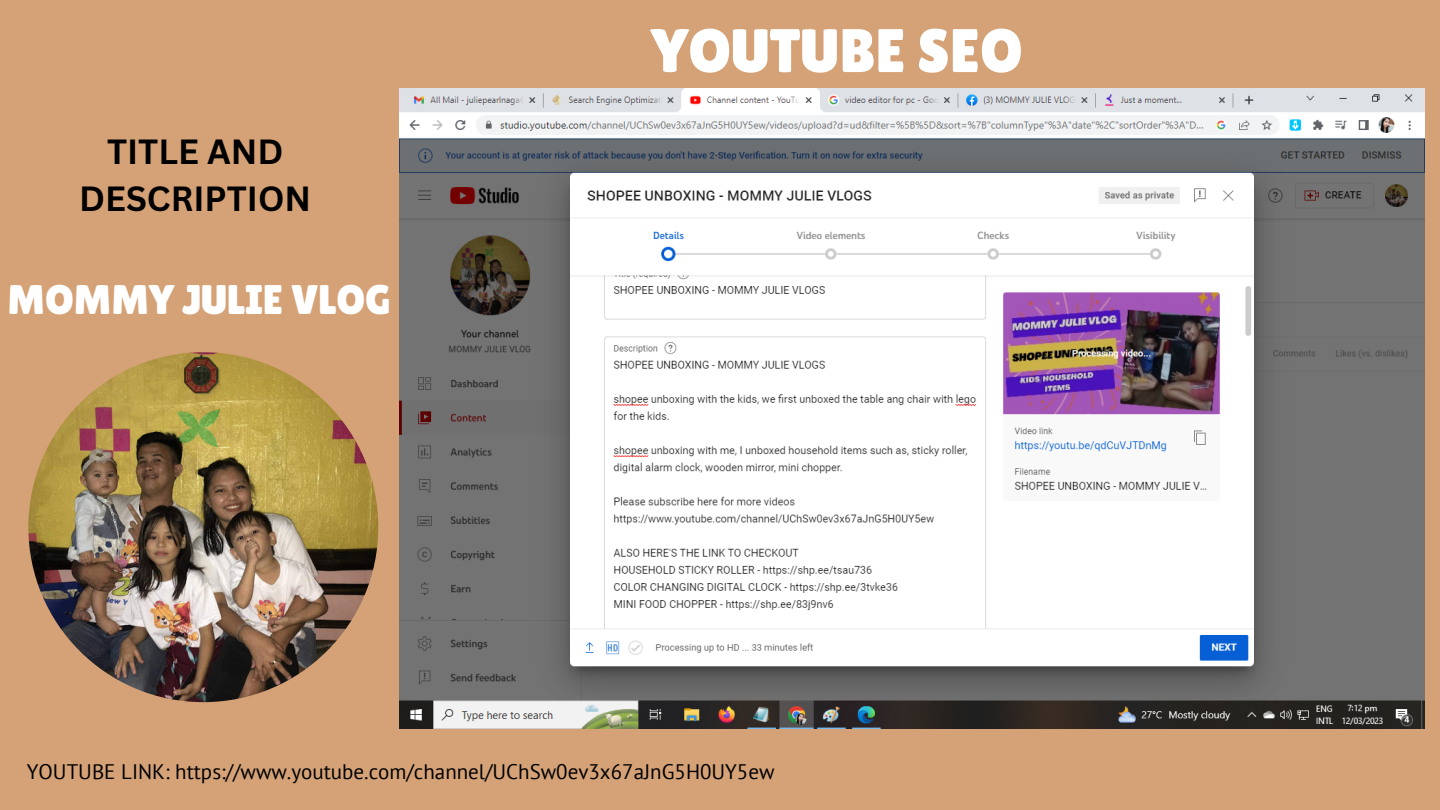
<style>
.page{position:relative;width:1440px;height:810px;background:#d4a276}
.page>*{position:absolute;margin:0;border:0;box-sizing:border-box;transform-origin:0 0}
.t1{font:61.4px "Lilita One";color:#fff}
.t2{font:41.4px "Lilita One";color:#fff}
.t3{font:700 34.1px/47.2px "Canva Sans";color:#000;text-align:center}
.t4{font:21px "PT Sans";color:#000}
</style>
<div class="page">
<img style="left:28px;top:352px;width:350px;height:350px;border-radius:50%">
<img style="left:399px;top:88px;width:1025px;height:641px">
<h3 class="t3" style="left:79px;top:127px;width:234px">TITLE AND<br>DESCRIPTION</h3>
<h2 class="t2" style="left:8px;top:276px;width:385px">MOMMY JULIE VLOG</h2>
<h1 class="t1" style="left:651px;top:15px;width:374px">YOUTUBE SEO</h1>
<p class="t4" style="left:27px;top:757px;width:749px">YOUTUBE LINK: https://www.youtube.com/channel/UChSw0ev3x67aJnG5H0UY5ew</p>
</div>
